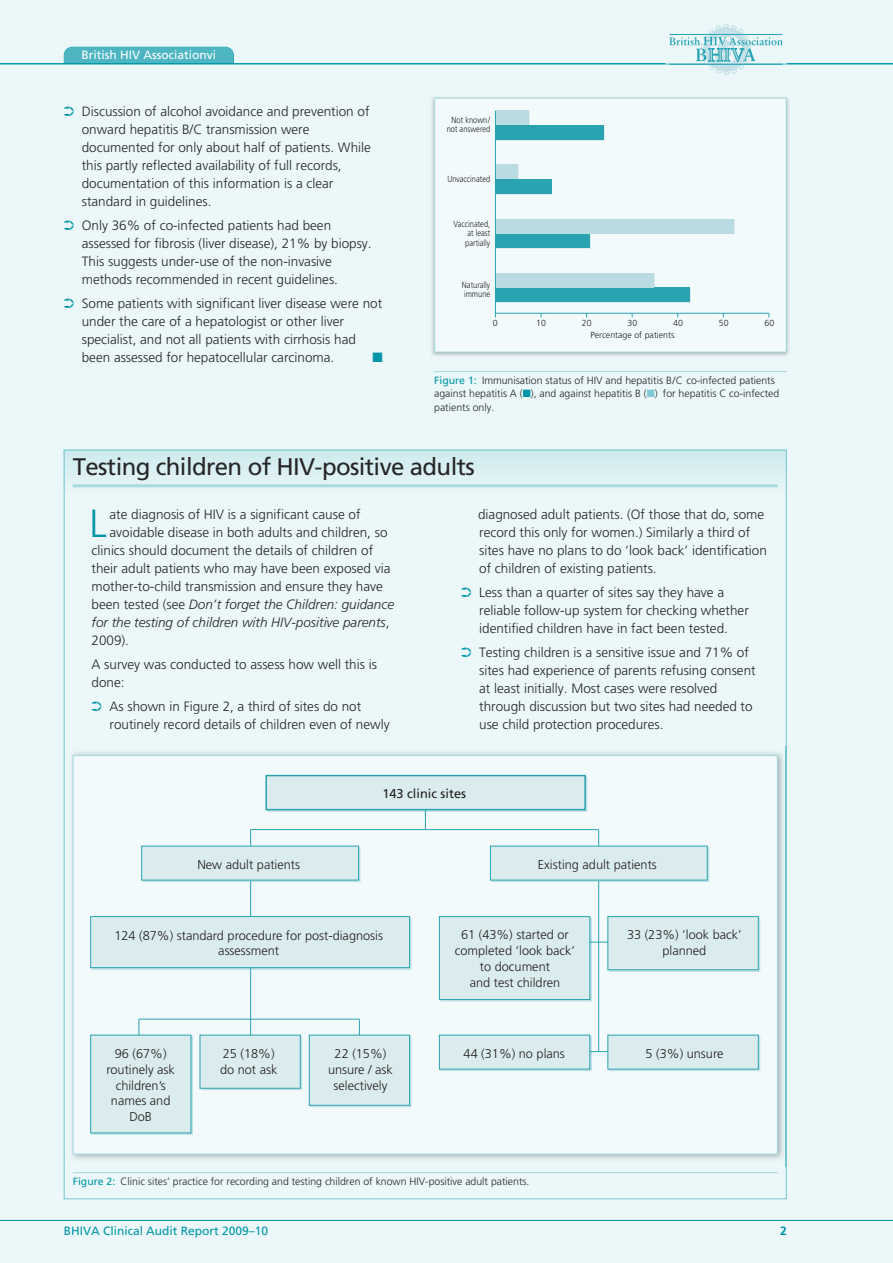
<style>
.page{position:relative;width:893px;height:1263px;background:#ebf7f8}
.page>*{position:absolute;margin:0;border:0;box-sizing:border-box;transform-origin:0 0}
.t1{font:300 39.3px "Frutiger";color:#0096a7}
.t2{font:24px "Frutiger";letter-spacing:-.025em;color:#272627}
.t3{font:300 13.5px/18px "Frutiger";color:#272627}
.t4{font:italic 300 13.5px "Frutiger";color:#272627}
.t5{font:13.5px "Zapf Dingbats ITC";color:#0096a7}
.t6{font:12.75px/15.8px "Frutiger Light+FEJDZK";color:#231f20;text-align:center}
.t7{font:12.75px "Frutiger Roman+KDNQLH";color:#231f20}
.t8{font:12px "Frutiger";color:#0096a7}
.t9{font:12px "Frutiger";color:#fff}
.t10{font:700 12px "Frutiger";color:#0096a7}
.t11{font:300 10.5px/13.5px "Frutiger";color:#272627}
.t12{font:8.85px/9.6px "Frutiger Light+FOZEPD";color:#231f20;text-align:center;scale:.85 1}
.t13{font:8.85px/11.7px "Frutiger Light+FOZEPD";color:#231f20;text-align:center}
.s1{color:#0096a7}
.s2{font-weight:400;color:#0096a7}
.s3{color:#80cad3}
.s4{font-style:normal}
</style>
<div class="page">
<hr style="left:0;top:1220px;width:893px;height:1px;background:#0096a7">
<div style="left:64px;top:47px;width:170px;height:16px;background:#4db6c2"></div>
<hr style="left:0;top:63px;width:893px;height:1px;background:#0096a7">
<hr style="left:665px;top:63px;width:122px;height:1px;background:#ebf7f8">
<svg style="left:669px;top:25px;width:114px;height:50px"></svg>
<svg style="left:433px;top:97px;width:354px;height:275px"></svg>
<div style="left:64px;top:450px;width:723px;height:42px;background:linear-gradient(to right,#daf0f2,#daf0f2)"></div>
<hr style="left:73px;top:484px;width:705px;height:3px;background:#a6dae0">
<img style="left:74px;top:747px;width:712px;height:420px">
<img style="left:786px;top:747px;width:1px;height:420px">
<svg style="left:72px;top:755px;width:706px;height:418px"></svg>
<p class="t9" style="left:82px;top:50px;width:136px">British HIV Associationvi</p>
<p class="t3" style="left:82px;top:103px;width:291px;text-indent:-18px"><span class="s1">➲</span> Discussion of alcohol avoidance and prevention of onward hepatitis B/C transmission were documented for only about half of patients. While this partly reflected availability of full records, documentation of this information is a clear standard in guidelines.</p>
<p class="t3" style="left:82px;top:217px;width:291px;text-indent:-18px"><span class="s1">➲</span> Only 36% of co-infected patients had been assessed for fibrosis (liver disease), 21% by biopsy.<br>This suggests under-use of the non-invasive methods recommended in recent guidelines.</p>
<p class="t3" style="left:82px;top:295px;width:302px;text-indent:-18px"><span class="s1">➲</span> Some patients with significant liver disease were not under the care of a hepatologist or other liver specialist, and not all patients with cirrhosis had been assessed for hepatocellular carcinoma.</p>
<p class="t5" style="left:372px;top:352px;width:12px">■</p>
<p class="t12" style="left:447px;top:115px;width:53px">Not known/ not answered</p>
<p class="t12" style="left:447px;top:174px;width:52px">Unvaccinated</p>
<p class="t12" style="left:465px;top:219px;width:31px;text-align:justify;text-indent:-12px">Vaccinated, at least partially</p>
<p class="t12" style="left:462px;top:280px;width:35px;text-align:left">Naturally immune</p>
<p class="t13" style="left:536px;top:318px;width:11px">10</p>
<p class="t13" style="left:590px;top:318px;width:86px">30<br>Percentage of patients</p>
<p class="t13" style="left:673px;top:318px;width:11px">40</p>
<p class="t13" style="left:719px;top:318px;width:11px">50</p>
<p class="t13" style="left:764px;top:318px;width:11px">60</p>
<p class="t11" style="left:434px;top:374px;width:347px"><span class="s2">Figure 1:</span> Immunisation status of HIV and hepatitis B/C co-infected patients against hepatitis A (<span class="s1">■</span>), and against hepatitis B (<span class="s3">■</span>) for hepatitis C co-infected patients only.</p>
<p class="t13" style="left:493px;top:318px;width:6px">0</p>
<p class="t13" style="left:582px;top:318px;width:11px">20</p>
<h2 class="t2" style="left:73px;top:457px;width:403px">Testing children of HIV-positive adults</h2>
<h1 class="t1" style="left:90px;top:507px;width:19px">L</h1>
<p class="t3" style="left:110px;top:506px;width:252px">ate diagnosis of HIV is a significant cause of</p>
<p class="t3" style="left:110px;top:524px;width:279px">avoidable disease in both adults and children, so</p>
<p class="t3" style="left:92px;top:542px;width:283px">clinics should document the details of children of</p>
<p class="t3" style="left:92px;top:560px;width:300px">their adult patients who may have been exposed via</p>
<p class="t3" style="left:92px;top:578px;width:293px">mother-to-child transmission and ensure they have</p>
<p class="t4" style="left:92px;top:598px;width:304px"><span class="s4">been tested (see</span> Don’t forget the Children: guidance</p>
<p class="t4" style="left:92px;top:616px;width:300px">for the testing of children with HIV-positive parents<span class="s4">,</span></p>
<p class="t3" style="left:92px;top:632px;width:39px">2009).</p>
<p class="t3" style="left:92px;top:656px;width:287px">A survey was conducted to assess how well this is done:</p>
<p class="t3" style="left:110px;top:698px;width:282px;text-indent:-18px"><span class="s1">➲</span> As shown in Figure 2, a third of sites do not routinely record details of children even of newly</p>
<p class="t3" style="left:478px;top:506px;width:290px">diagnosed adult patients. (Of those that do, some record this only for women.) Similarly a third of sites have no plans to do ‘look back’ identification of children of existing patients.</p>
<p class="t3" style="left:479px;top:584px;width:271px;text-indent:-18px"><span class="s1">➲</span> Less than a quarter of sites say they have a reliable follow-up system for checking whether identified children have in fact been tested.</p>
<p class="t3" style="left:479px;top:644px;width:278px;text-indent:-18px"><span class="s1">➲</span> Testing children is a sensitive issue and 71% of sites had experience of parents refusing consent at least initially. Most cases were resolved through discussion but two sites had needed to use child protection procedures.</p>
<p class="t6" style="left:197px;top:857px;width:104px">New adult patients</p>
<p class="t7" style="left:382px;top:786px;width:85px">143 clinic sites</p>
<p class="t6" style="left:538px;top:857px;width:121px">Existing adult patients</p>
<p class="t6" style="left:114px;top:928px;width:270px">124 (87%) standard procedure for post-diagnosis assessment</p>
<p class="t6" style="left:455px;top:928px;width:122px">61 (43%) started or completed ‘look back’ to document<br>and test children</p>
<p class="t6" style="left:627px;top:928px;width:116px">33 (23%) ‘look back’ planned</p>
<p class="t6" style="left:106px;top:1046px;width:70px">96 (67%) routinely ask children’s names and<br>DoB</p>
<p class="t6" style="left:328px;top:1046px;width:66px">22 (15%) unsure / ask selectively</p>
<p class="t6" style="left:464px;top:1046px;width:103px">44 (31%) no plans</p>
<p class="t6" style="left:646px;top:1046px;width:79px">5 (3%) unsure</p>
<p class="t6" style="left:220px;top:1046px;width:59px;text-align:left">25 (18%) do not ask</p>
<p class="t11" style="left:73px;top:1175px;width:458px"><span class="s2">Figure 2:</span> Clinic sites’ practice for recording and testing children of known HIV-positive adult patients.</p>
<p class="t8" style="left:64px;top:1226px;width:206px">BHIVA Clinical Audit Report 2009–10</p>
<p class="t10" style="left:780px;top:1226px;width:8px">2</p>
</div>
